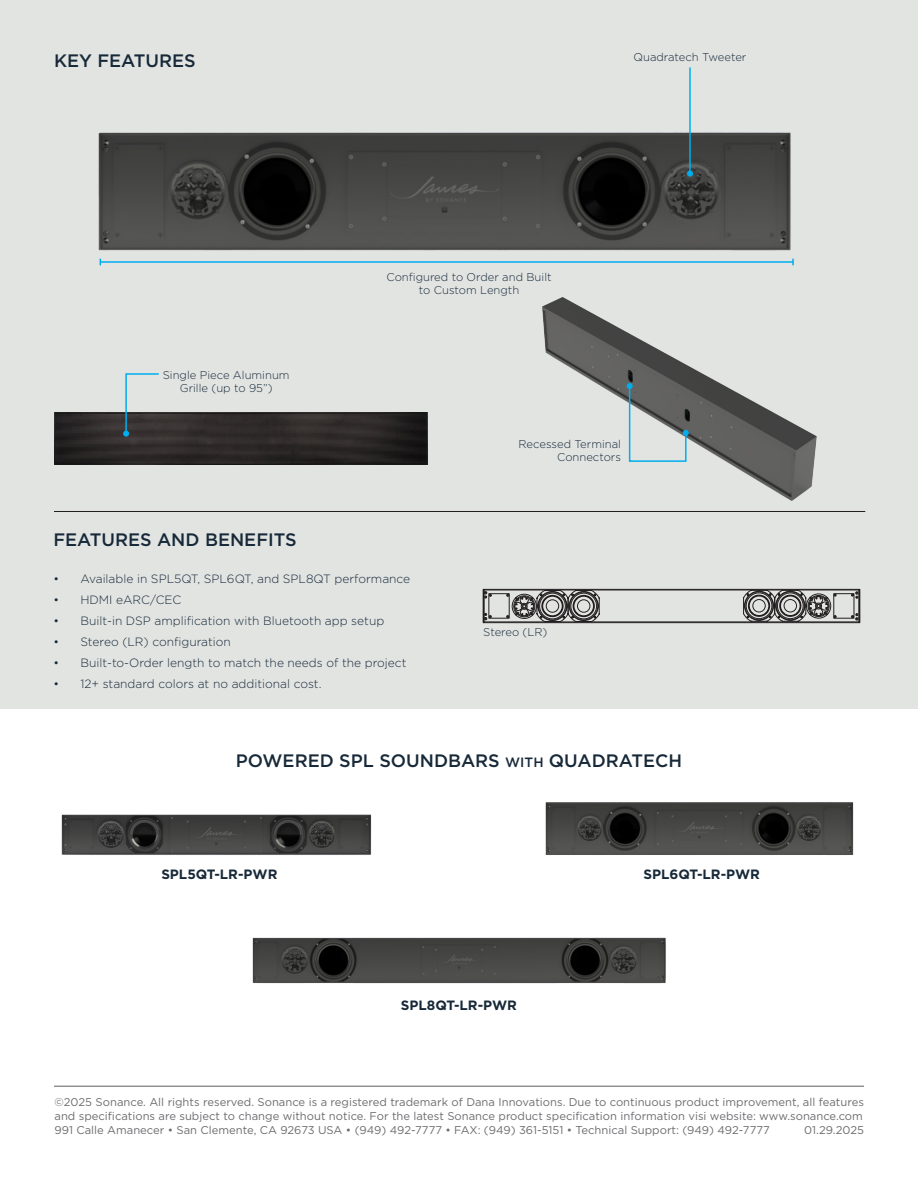
<style>
.page{position:relative;width:918px;height:1188px;background:#fff}
.page>*{position:absolute;margin:0;border:0;box-sizing:border-box;transform-origin:0 0}
.t1{font:500 18px "Gotham";color:#172938}
.t2{font:700 13.5px "Gotham";color:#172938}
.t3{font:300 12px "Gotham";color:#172938}
.t4{font:11.25px/14.2px "Gotham";color:#6c6d70}
.t5{font:300 11.25px/12.8px "Gotham";color:#172938;text-align:center}
.s1{font-size:13.5px}
</style>
<div class="page">
<div style="left:0;top:0;width:918px;height:708px;background:#e2e4e2"></div>
<hr style="left:54px;top:1086px;width:810px;height:1px;background:#5f5f62">
<hr style="left:54px;top:511px;width:811px;height:1px;background:#231f20">
<img style="left:542px;top:297px;width:275px;height:204px">
<img style="left:54px;top:412px;width:373px;height:53px">
<svg style="left:123px;top:373px;width:37px;height:64px"></svg>
<div style="left:484px;top:589px;width:375px;height:34px;border:1px solid #231f20"></div>
<div style="left:483px;top:589px;width:1px;height:34px;border:1px solid #231f20"></div>
<div style="left:489px;top:593px;width:20px;height:25px;border:1px solid #231f20"></div>
<div style="left:859px;top:589px;width:1px;height:34px;border:1px solid #231f20"></div>
<div style="left:834px;top:593px;width:20px;height:25px;border:1px solid #231f20"></div>
<svg style="left:484px;top:591px;width:8px;height:7px"></svg>
<svg style="left:484px;top:613px;width:7px;height:7px"></svg>
<svg style="left:507px;top:590px;width:93px;height:32px"></svg>
<svg style="left:743px;top:590px;width:93px;height:32px"></svg>
<svg style="left:851px;top:613px;width:7px;height:7px"></svg>
<svg style="left:851px;top:592px;width:7px;height:6px"></svg>
<img style="left:252px;top:937px;width:414px;height:47px">
<img style="left:545px;top:802px;width:309px;height:53px">
<img style="left:98px;top:132px;width:696px;height:132px">
<hr style="left:689px;top:67px;width:2px;height:107px;background:#00aeef">
<svg style="left:687px;top:171px;width:6px;height:6px"></svg>
<img style="left:61px;top:814px;width:311px;height:41px">
<svg style="left:627px;top:383px;width:62px;height:80px"></svg>
<p class="t1" style="left:54px;top:51px;width:143px">KEY FEATURES</p>
<p class="t5" style="left:634px;top:51px;width:114px">Quadratech Tweeter</p>
<p class="t5" style="left:163px;top:368px;width:128px">Single Piece Aluminum<br>Grille (up to 95”)</p>
<p class="t5" style="left:387px;top:271px;width:167px">Configured to Order and Built to Custom Length</p>
<p class="t5" style="left:519px;top:438px;width:104px">Recessed Terminal</p>
<p class="t5" style="left:557px;top:450px;width:65px">Connectors</p>
<p class="t1" style="left:53px;top:530px;width:245px">FEATURES AND BENEFITS</p>
<p class="t3" style="left:53px;top:572px;width:358px">• Available in SPL5QT, SPL6QT, and SPL8QT performance</p>
<p class="t3" style="left:53px;top:593px;width:130px">• HDMI eARC/CEC</p>
<p class="t3" style="left:53px;top:614px;width:333px">• Built-in DSP amplification with Bluetooth app setup</p>
<p class="t3" style="left:53px;top:635px;width:179px">• Stereo (LR) configuration</p>
<p class="t3" style="left:53px;top:656px;width:355px">• Built-to-Order length to match the needs of the project</p>
<p class="t3" style="left:53px;top:677px;width:270px">• 12+ standard colors at no additional cost.</p>
<p class="t5" style="left:483px;top:625px;width:66px">Stereo (LR)</p>
<p class="t1" style="left:236px;top:750px;width:448px">POWERED SPL SOUNDBARS <span class="s1">WITH</span> QUADRATECH</p>
<p class="t2" style="left:161px;top:867px;width:118px">SPL5QT-LR-PWR</p>
<p class="t2" style="left:644px;top:867px;width:118px">SPL6QT-LR-PWR</p>
<p class="t2" style="left:401px;top:997px;width:118px">SPL8QT-LR-PWR</p>
<p class="t4" style="left:55px;top:1094px;width:811px">©2025 Sonance. All rights reserved. Sonance is a registered trademark of Dana Innovations. Due to continuous product improvement, all features and specifications are subject to change without notice. For the latest Sonance product specification information visi website: www.sonance.com</p>
<p class="t4" style="left:55px;top:1123px;width:717px">991 Calle Amanecer • San Clemente, CA 92673 USA • (949) 492-7777 • FAX: (949) 361-5151 • Technical Support: (949) 492-7777</p>
<p class="t4" style="left:804px;top:1123px;width:61px">01.29.2025</p>
</div>
